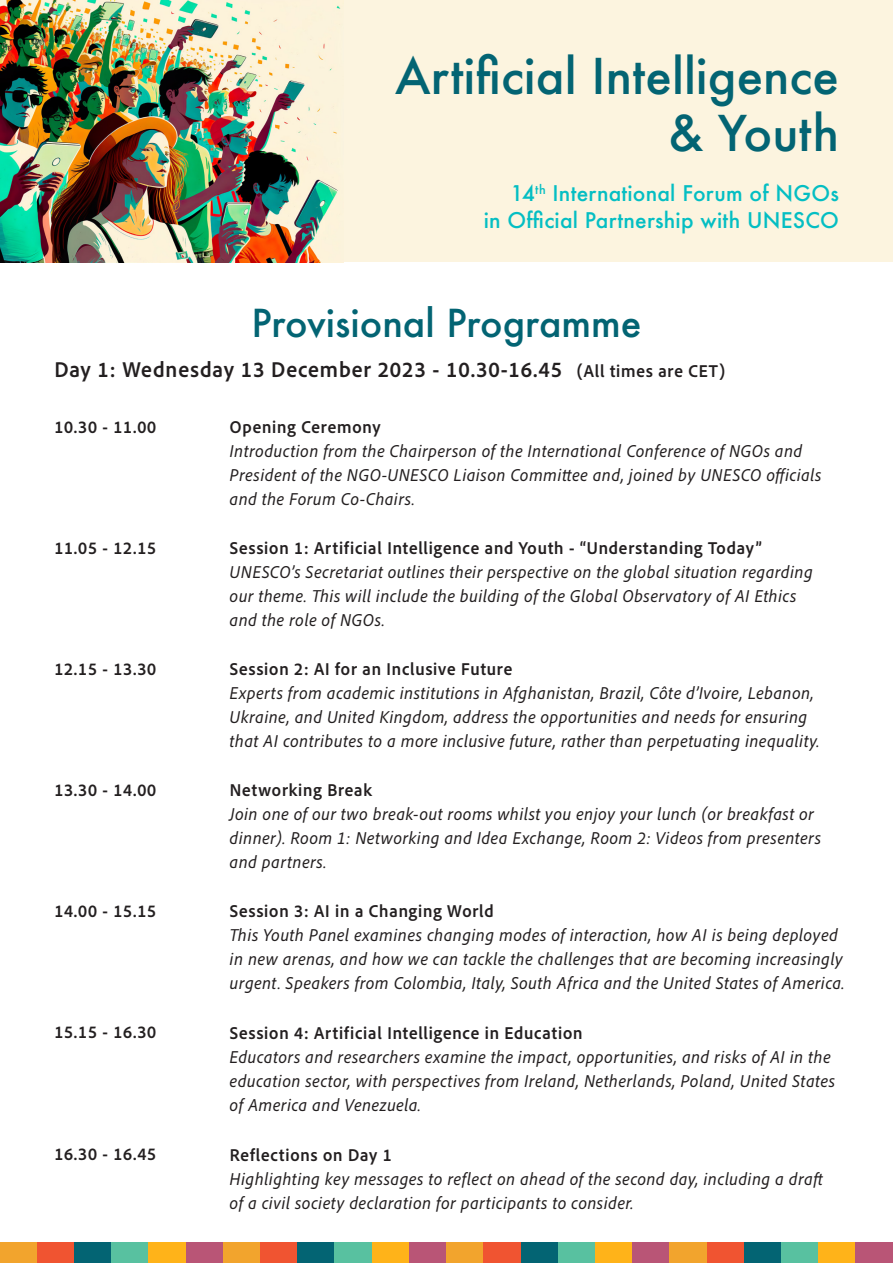
<style>
.page{position:relative;width:893px;height:1263px;background:#fff}
.page>*{position:absolute;margin:0;border:0;box-sizing:border-box;transform-origin:0 0}
.t1{font:500 48px "Futura";color:#036473}
.t2{font:500 37.5px "Futura";color:#036473}
.t3{font:700 22.5px "Adobe Clean UX";letter-spacing:.01em;color:#231f20}
.t4{font:500 21px "Futura";letter-spacing:.01em;color:#04bec3}
.t5{font:italic 18px/24px "Adobe Clean UX";letter-spacing:.01em;color:#231f20}
.t6{font:700 18px "Adobe Clean UX";letter-spacing:.01em;color:#231f20}
.s1{font-size:18px}
</style>
<div class="page">
<div style="left:285px;top:0;width:608px;height:262px;background:#fcf4df"></div>
<img style="left:0;top:0;width:341px;height:262px">
<div style="left:0;top:1242px;width:37px;height:21px;background:#f2a42d"></div>
<div style="left:37px;top:1242px;width:37px;height:21px;background:#f05431"></div>
<div style="left:74px;top:1242px;width:38px;height:21px;background:#036473"></div>
<div style="left:112px;top:1242px;width:37px;height:21px;background:#58c1a0"></div>
<div style="left:149px;top:1242px;width:37px;height:21px;background:#ffb319"></div>
<div style="left:186px;top:1242px;width:37px;height:21px;background:#b95576"></div>
<div style="left:223px;top:1242px;width:37px;height:21px;background:#f2a42d"></div>
<div style="left:260px;top:1242px;width:38px;height:21px;background:#f05431"></div>
<div style="left:298px;top:1242px;width:37px;height:21px;background:#036473"></div>
<div style="left:335px;top:1242px;width:37px;height:21px;background:#58c1a0"></div>
<div style="left:372px;top:1242px;width:37px;height:21px;background:#ffb319"></div>
<div style="left:409px;top:1242px;width:37px;height:21px;background:#b95576"></div>
<div style="left:446px;top:1242px;width:38px;height:21px;background:#f2a42d"></div>
<div style="left:484px;top:1242px;width:37px;height:21px;background:#f05431"></div>
<div style="left:521px;top:1242px;width:37px;height:21px;background:#036473"></div>
<div style="left:558px;top:1242px;width:37px;height:21px;background:#58c1a0"></div>
<div style="left:595px;top:1242px;width:37px;height:21px;background:#ffb319"></div>
<div style="left:632px;top:1242px;width:38px;height:21px;background:#b95576"></div>
<div style="left:670px;top:1242px;width:37px;height:21px;background:#f2a42d"></div>
<div style="left:707px;top:1242px;width:37px;height:21px;background:#f05431"></div>
<div style="left:744px;top:1242px;width:37px;height:21px;background:#036473"></div>
<div style="left:781px;top:1242px;width:38px;height:21px;background:#58c1a0"></div>
<div style="left:819px;top:1242px;width:37px;height:21px;background:#ffb319"></div>
<div style="left:856px;top:1242px;width:37px;height:21px;background:#b95576"></div>
<p class="t1" style="left:395px;top:43px;width:445px">Artificial Intelligence</p>
<p class="t1" style="left:668px;top:100px;width:172px">&amp; Youth</p>
<p class="t4" style="left:511px;top:179px;width:330px">14<sup>th</sup> International Forum of NGOs</p>
<p class="t4" style="left:484px;top:206px;width:357px">in Official Partnership with UNESCO</p>
<p class="t2" style="left:251px;top:297px;width:392px">Provisional Programme</p>
<p class="t3" style="left:54px;top:355px;width:673px">Day 1: Wednesday 13 December 2023 - 10.30-16.45 <span class="s1">(All times are CET)</span></p>
<p class="t6" style="left:54px;top:415px;width:104px">10.30 - 11.00</p>
<p class="t6" style="left:230px;top:415px;width:153px">Opening Ceremony</p>
<p class="t5" style="left:230px;top:438px;width:594px">Introduction from the Chairperson of the International Conference of NGOs and<br>President of the NGO-UNESCO Liaison Committee and, joined by UNESCO officials and the Forum Co-Chairs.</p>
<p class="t6" style="left:54px;top:536px;width:104px">11.05 - 12.15</p>
<p class="t6" style="left:230px;top:536px;width:534px">Session 1: Artificial Intelligence and Youth - “Understanding Today”</p>
<p class="t5" style="left:230px;top:559px;width:585px">UNESCO’s Secretariat outlines their perspective on the global situation regarding our theme. This will include the building of the Global Observatory of AI Ethics</p>
<p class="t5" style="left:230px;top:607px;width:157px">and the role of NGOs.</p>
<p class="t6" style="left:54px;top:657px;width:104px">12.15 - 13.30</p>
<p class="t6" style="left:230px;top:657px;width:284px">Session 2: AI for an Inclusive Future</p>
<p class="t5" style="left:230px;top:680px;width:586px">Experts from academic institutions in Afghanistan, Brazil, Côte d’Ivoire, Lebanon,<br>Ukraine, and United Kingdom, address the opportunities and needs for ensuring</p>
<p class="t5" style="left:230px;top:728px;width:592px">that AI contributes to a more inclusive future, rather than perpetuating inequality.</p>
<p class="t6" style="left:54px;top:779px;width:104px">13.30 - 14.00</p>
<p class="t6" style="left:230px;top:779px;width:144px">Networking Break</p>
<p class="t5" style="left:230px;top:801px;width:593px">Join one of our two break-out rooms whilst you enjoy your lunch (or breakfast or dinner). Room 1: Networking and Idea Exchange, Room 2: Videos from presenters and partners.</p>
<p class="t6" style="left:54px;top:900px;width:104px">14.00 - 15.15</p>
<p class="t6" style="left:230px;top:900px;width:266px">Session 3: AI in a Changing World</p>
<p class="t5" style="left:230px;top:923px;width:617px">This Youth Panel examines changing modes of interaction, how AI is being deployed in new arenas, and how we can tackle the challenges that are becoming increasingly urgent. Speakers from Colombia, Italy, South Africa and the United States of America.</p>
<p class="t6" style="left:54px;top:1021px;width:104px">15.15 - 16.30</p>
<p class="t6" style="left:230px;top:1021px;width:355px">Session 4: Artificial Intelligence in Education</p>
<p class="t5" style="left:230px;top:1044px;width:607px">Educators and researchers examine the impact, opportunities, and risks of AI in the education sector, with perspectives from Ireland, Netherlands, Poland, United States of America and Venezuela.</p>
<p class="t6" style="left:54px;top:1143px;width:104px">16.30 - 16.45</p>
<p class="t6" style="left:230px;top:1143px;width:164px">Reflections on Day 1</p>
<p class="t5" style="left:230px;top:1166px;width:595px">Highlighting key messages to reflect on ahead of the second day, including a draft of a civil society declaration for participants to consider.</p>
</div>
